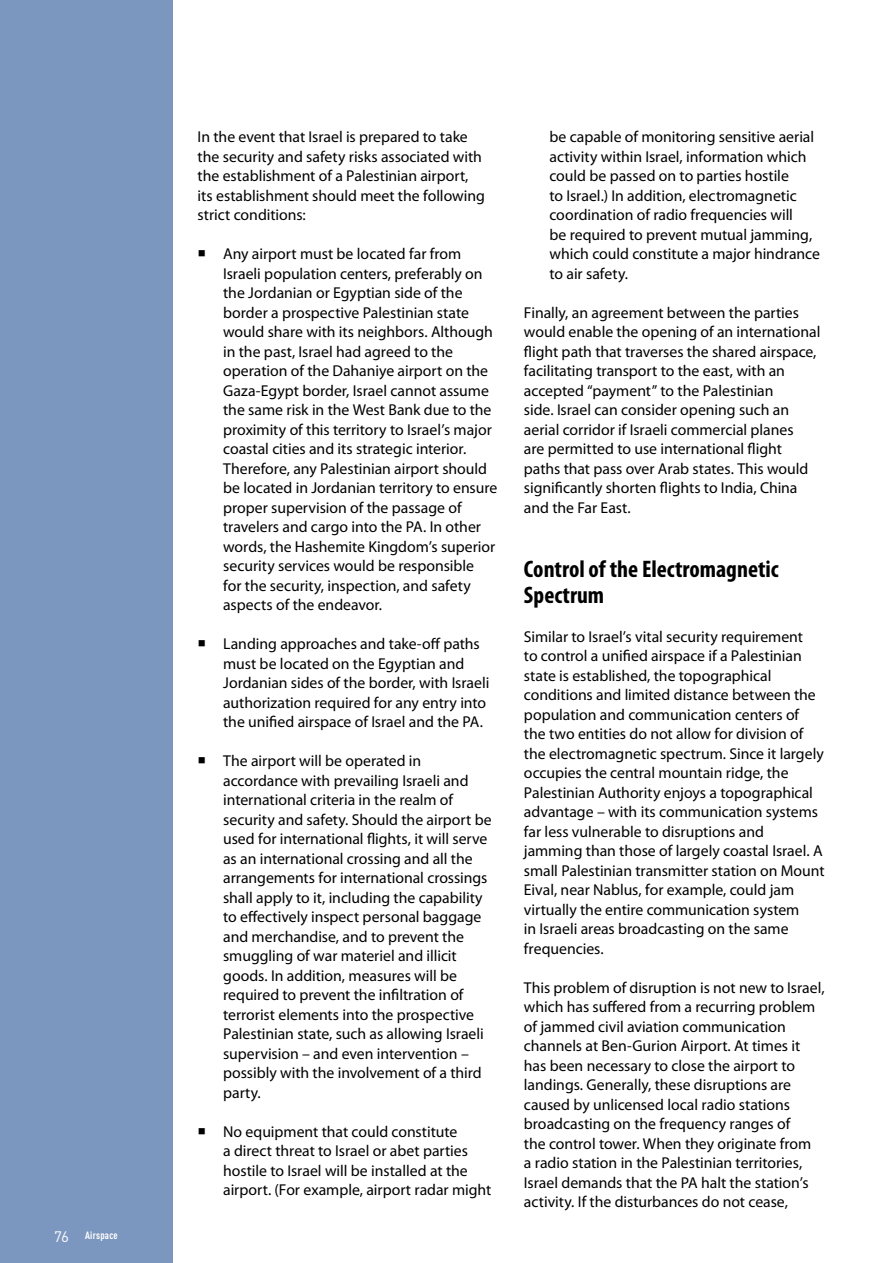
<style>
.page{position:relative;width:893px;height:1263px;background:#fff}
.page>*{position:absolute;margin:0;border:0;box-sizing:border-box;transform-origin:0 0}
.t1{font:700 condensed 24px/25.5px "Myriad Pro";color:#000}
.t2{font:15.75px/19.5px "Myriad Pro";letter-spacing:-.005em;color:#000}
.t3{font:700 10.5px "DIN Cond";letter-spacing:.025em;color:#fff}
.s1{font-family:"DIN";font-weight:400;font-size:15px}
</style>
<div class="page">
<div style="left:0;top:0;width:172px;height:1263px;background:#7c97bf"></div>
<p class="t3" style="left:54px;top:1229px;width:65px"><span class="s1">76</span> Airspace</p>
<p class="t2" style="left:198px;top:127px;width:289px">In the event that Israel is prepared to take the security and safety risks associated with the establishment of a Palestinian airport, its establishment should meet the following strict conditions:</p>
<p class="t2" style="left:223px;top:244px;width:276px">Any airport must be located far from Israeli population centers, preferably on the Jordanian or Egyptian side of the border a prospective Palestinian state would share with its neighbors. Although in the past, Israel had agreed to the operation of the Dahaniye airport on the Gaza-Egypt border, Israel cannot assume the same risk in the West Bank due to the proximity of this territory to Israel’s major coastal cities and its strategic interior.<br>Therefore, any Palestinian airport should be located in Jordanian territory to ensure proper supervision of the passage of travelers and cargo into the PA. In other words, the Hashemite Kingdom’s superior security services would be responsible<br>for the security, inspection, and safety aspects of the endeavor.</p>
<p class="t2" style="left:223px;top:634px;width:268px">Landing approaches and take-off paths must be located on the Egyptian and Jordanian sides of the border, with Israeli authorization required for any entry into the unified airspace of Israel and the PA.</p>
<p class="t2" style="left:223px;top:751px;width:270px">The airport will be operated in accordance with prevailing Israeli and international criteria in the realm of security and safety. Should the airport be used for international flights, it will serve as an international crossing and all the arrangements for international crossings shall apply to it, including the capability to effectively inspect personal baggage and merchandise, and to prevent the smuggling of war materiel and illicit goods. In addition, measures will be required to prevent the infiltration of terrorist elements into the prospective Palestinian state, such as allowing Israeli supervision – and even intervention – possibly with the involvement of a third party.</p>
<p class="t2" style="left:223px;top:1121px;width:270px">No equipment that could constitute<br>a direct threat to Israel or abet parties hostile to Israel will be installed at the airport. (For example, airport radar might</p>
<p class="t2" style="left:549px;top:127px;width:272px">be capable of monitoring sensitive aerial activity within Israel, information which could be passed on to parties hostile<br>to Israel.) In addition, electromagnetic coordination of radio frequencies will<br>be required to prevent mutual jamming, which could constitute a major hindrance to air safety.</p>
<p class="t2" style="left:524px;top:302px;width:298px">Finally, an agreement between the parties would enable the opening of an international flight path that traverses the shared airspace, facilitating transport to the east, with an accepted “payment” to the Palestinian<br>side. Israel can consider opening such an aerial corridor if Israeli commercial planes<br>are permitted to use international flight paths that pass over Arab states. This would significantly shorten flights to India, China and the Far East.</p>
<h1 class="t1" style="left:524px;top:556px;width:256px">Control of the Electromagnetic<br>Spectrum</h1>
<p class="t2" style="left:524px;top:626px;width:302px">Similar to Israel’s vital security requirement<br>to control a unified airspace if a Palestinian state is established, the topographical conditions and limited distance between the population and communication centers of the two entities do not allow for division of the electromagnetic spectrum. Since it largely occupies the central mountain ridge, the Palestinian Authority enjoys a topographical advantage – with its communication systems far less vulnerable to disruptions and jamming than those of largely coastal Israel. A small Palestinian transmitter station on Mount Eival, near Nablus, for example, could jam virtually the entire communication system<br>in Israeli areas broadcasting on the same frequencies.</p>
<p class="t2" style="left:524px;top:977px;width:302px">This problem of disruption is not new to Israel, which has suffered from a recurring problem of jammed civil aviation communication channels at Ben-Gurion Airport. At times it has been necessary to close the airport to landings. Generally, these disruptions are caused by unlicensed local radio stations broadcasting on the frequency ranges of<br>the control tower. When they originate from<br>a radio station in the Palestinian territories, Israel demands that the PA halt the station’s activity. If the disturbances do not cease,</p>
</div>
